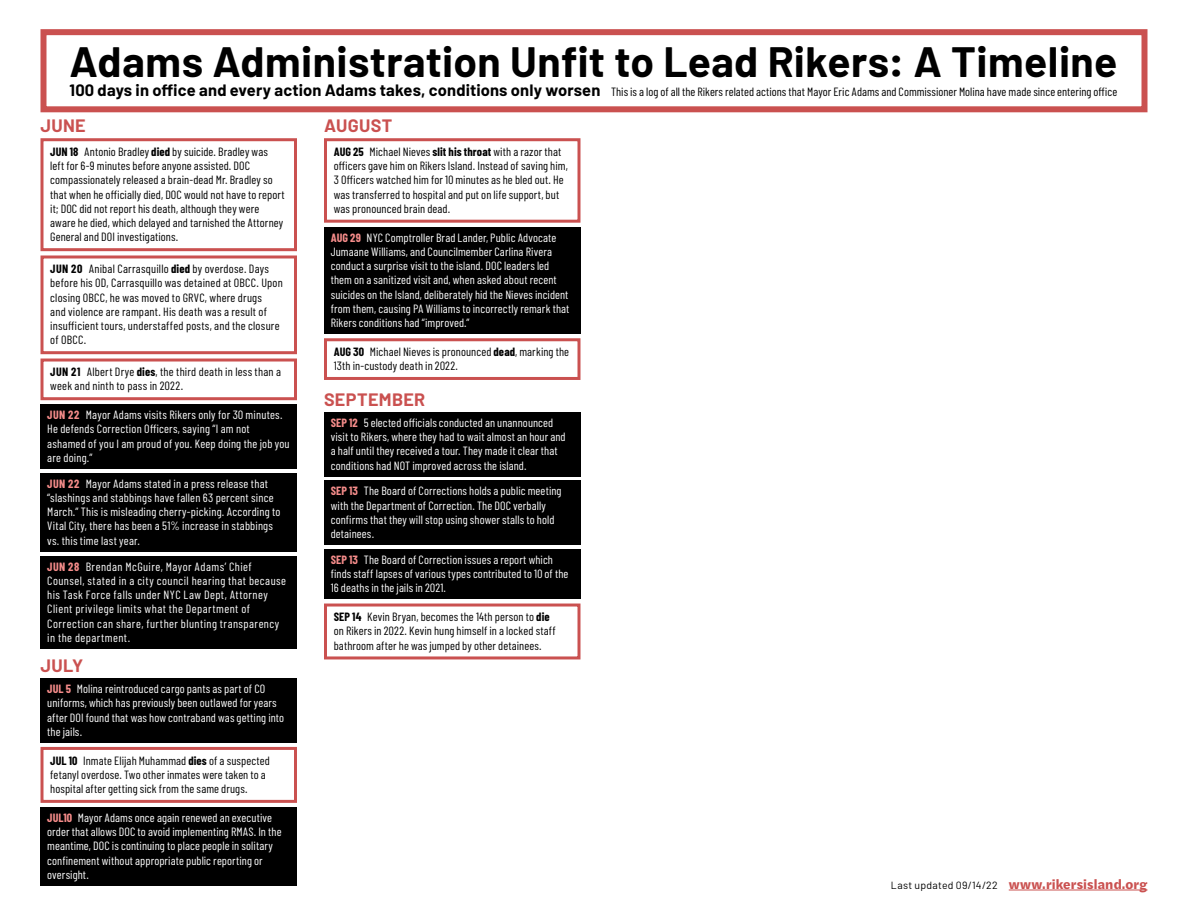
<style>
.page{position:relative;width:1188px;height:918px;background:#fff}
.page>*{position:absolute;margin:0;border:0;box-sizing:border-box;transform-origin:0 0}
.t1{font:700 42.6px "Barlow";letter-spacing:.01em;color:#000}
.t2{font:700 18px "Barlow";letter-spacing:.02em;color:#ca5150}
.t3{font:700 16.5px "Barlow";letter-spacing:.01em;color:#000}
.t4{font:700 13.5px "Halyard Text";letter-spacing:.01em;color:#ca5150}
.t5{font:12px/14.2px "Barlow Condensed";letter-spacing:.01em;color:#fff}
.t6{font:12px/14.2px "Barlow Condensed";letter-spacing:.01em;color:#000}
.t7{font:12px/14.2px "Barlow Condensed";letter-spacing:.04em;color:#fff}
.s1{font-weight:700}
.s2{font-weight:700;color:#f58c8a}
.s3{font-family:"Barlow";font-weight:400;font-size:10.5px;color:#000}
</style>
<div class="page">
<div style="left:40px;top:29px;width:1108px;height:83px;border:6px solid #ca5150"></div>
<div style="left:40px;top:255px;width:257px;height:99px;border:3px solid #ca5150"></div>
<div style="left:40px;top:359px;width:257px;height:41px;border:3px solid #ca5150"></div>
<div style="left:40px;top:405px;width:257px;height:64px;background:#000"></div>
<div style="left:40px;top:473px;width:257px;height:79px;background:#000"></div>
<div style="left:40px;top:556px;width:257px;height:93px;background:#000"></div>
<div style="left:40px;top:138px;width:257px;height:113px;border:3px solid #ca5150"></div>
<div style="left:40px;top:678px;width:257px;height:65px;background:#000"></div>
<div style="left:40px;top:747px;width:257px;height:56px;border:3px solid #ca5150"></div>
<div style="left:40px;top:807px;width:257px;height:79px;background:#000"></div>
<div style="left:324px;top:138px;width:256px;height:85px;border:3px solid #ca5150"></div>
<div style="left:324px;top:338px;width:256px;height:42px;border:3px solid #ca5150"></div>
<div style="left:324px;top:604px;width:256px;height:55px;border:3px solid #ca5150"></div>
<div style="left:324px;top:227px;width:256px;height:107px;background:#000"></div>
<div style="left:324px;top:412px;width:256px;height:64px;background:#000"></div>
<div style="left:324px;top:481px;width:256px;height:64px;background:#000"></div>
<div style="left:324px;top:549px;width:256px;height:50px;background:#000"></div>
<hr style="left:1009px;top:890px;width:139px;height:1px;background:#ca5150">
<h1 class="t1" style="left:70px;top:35px;width:1049px">Adams Administration Unfit to Lead Rikers: A Timeline</h1>
<h3 class="t3" style="left:70px;top:80px;width:532px">100 days in office and every action Adams takes, conditions only worsen</h3>
<p class="t6" style="left:611px;top:84px;width:508px">This is a log of all the Rikers related actions that Mayor Eric Adams and Commissioner Molina have made since entering office</p>
<h2 class="t2" style="left:40px;top:115px;width:47px">JUNE</h2>
<p class="t6" style="left:50px;top:144px;width:236px"><span class="s1">JUN 18</span> Antonio Bradley <span class="s1">died</span> by suicide. Bradley was left for 6-9 minutes before anyone assisted. DOC compassionately released a brain-dead Mr. Bradley so that when he officially died, DOC would not have to report it; DOC did not report his death, although they were aware he died, which delayed and tarnished the Attorney General and DOI investigations.</p>
<p class="t6" style="left:50px;top:261px;width:234px"><span class="s1">JUN 20</span> Anibal Carrasquillo <span class="s1">died</span> by overdose. Days before his OD, Carrasquillo was detained at OBCC. Upon closing OBCC, he was moved to GRVC, where drugs<br>and violence are rampant. His death was a result of insufficient tours, understaffed posts, and the closure of OBCC.</p>
<p class="t6" style="left:50px;top:364px;width:232px"><span class="s1">JUN 21</span> Albert Drye <span class="s1">dies</span>, the third death in less than a week and ninth to pass in 2022.</p>
<p class="t5" style="left:47px;top:408px;width:244px"><span class="s2">JUN 22</span> Mayor Adams visits Rikers only for 30 minutes.<br>He defends Correction Officers, saying “I am not ashamed of you I am proud of you. Keep doing the job you are doing.”</p>
<p class="t5" style="left:47px;top:476px;width:235px"><span class="s2">JUN 22</span> Mayor Adams stated in a press release that “slashings and stabbings have fallen 63 percent since March.” This is misleading cherry-picking. According to Vital City, there has been a 51% increase in stabbings vs. this time last year.</p>
<p class="t7" style="left:47px;top:559px;width:240px"><span class="s2">JUN 28</span> Brendan McGuire, Mayor Adams’ Chief Counsel, stated in a city council hearing that because his Task Force falls under NYC Law Dept, Attorney Client privilege limits what the Department of Correction can share, further blunting transparency in the department.</p>
<h2 class="t2" style="left:40px;top:655px;width:44px">JULY</h2>
<p class="t5" style="left:47px;top:681px;width:239px"><span class="s2">JUL 5</span> Molina reintroduced cargo pants as part of CO uniforms, which has previously been outlawed for years after DOI found that was how contraband was getting into the jails.</p>
<p class="t6" style="left:50px;top:753px;width:221px"><span class="s1">JUL 10</span> Inmate Elijah Muhammad <span class="s1">dies</span> of a suspected fetanyl overdose. Two other inmates were taken to a hospital after getting sick from the same drugs.</p>
<p class="t5" style="left:47px;top:810px;width:236px"><span class="s2">JUL10</span> Mayor Adams once again renewed an executive order that allows DOC to avoid implementing RMAS. In the meantime, DOC is continuing to place people in solitary confinement without appropriate public reporting or oversight.</p>
<h2 class="t2" style="left:324px;top:115px;width:70px">AUGUST</h2>
<p class="t6" style="left:334px;top:144px;width:236px"><span class="s1">AUG 25</span> Michael Nieves <span class="s1">slit his throat</span> with a razor that officers gave him on Rikers Island. Instead of saving him, 3 Officers watched him for 10 minutes as he bled out. He was transferred to hospital and put on life support, but was pronounced brain dead.</p>
<p class="t5" style="left:331px;top:230px;width:240px"><span class="s2">AUG 29</span> NYC Comptroller Brad Lander, Public Advocate Jumaane Williams, and Councilmember Carlina Rivera conduct a surprise visit to the island. DOC leaders led them on a sanitized visit and, when asked about recent suicides on the Island, deliberately hid the Nieves incident from them, causing PA Williams to incorrectly remark that Rikers conditions had “improved.”</p>
<p class="t6" style="left:334px;top:344px;width:237px"><span class="s1">AUG 30</span> Michael Nieves is pronounced <span class="s1">dead</span>, marking the<br>13th in-custody death in 2022.</p>
<h2 class="t2" style="left:324px;top:389px;width:103px">SEPTEMBER</h2>
<p class="t5" style="left:331px;top:415px;width:236px"><span class="s2">SEP 12</span> 5 elected officials conducted an unannounced visit to Rikers, where they had to wait almost an hour and a half until they received a tour. They made it clear that conditions had NOT improved across the island.</p>
<p class="t5" style="left:331px;top:484px;width:232px"><span class="s2">SEP 13</span> The Board of Corrections holds a public meeting with the Department of Correction. The DOC verbally confirms that they will stop using shower stalls to hold detainees.</p>
<p class="t5" style="left:331px;top:552px;width:239px"><span class="s2">SEP 13</span> The Board of Correction issues a report which finds staff lapses of various types contributed to 10 of the<br>16 deaths in the jails in 2021.</p>
<p class="t6" style="left:334px;top:610px;width:224px"><span class="s1">SEP 14</span> Kevin Bryan, becomes the 14th person to <span class="s1">die </span>on Rikers in 2022. Kevin hung himself in a locked staff bathroom after he was jumped by other detainees.</p>
<p class="t4" style="left:891px;top:874px;width:258px"><span class="s3">Last updated 09/14/22</span> www.rikersisland.org</p>
</div>
